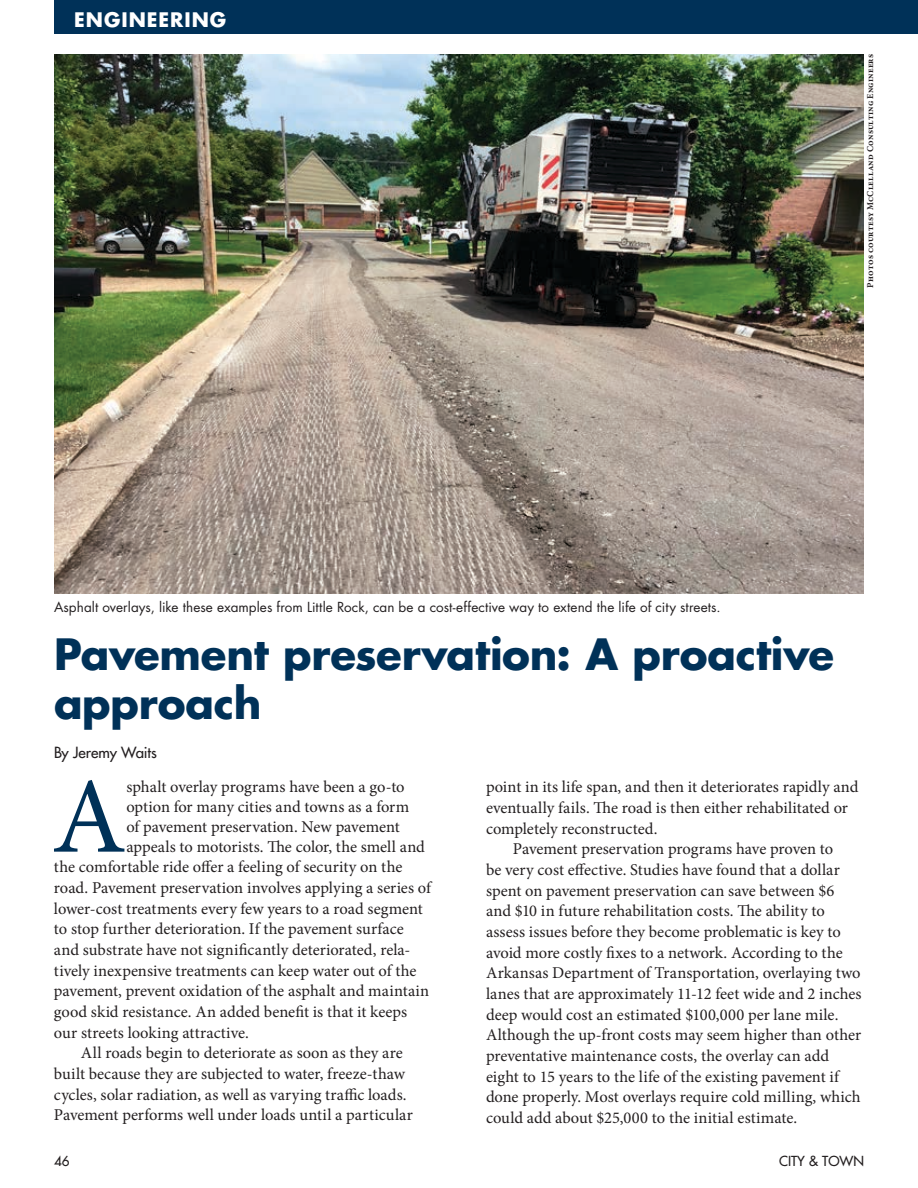
<style>
.page{position:relative;width:918px;height:1188px;background:#fff}
.page>*{position:absolute;margin:0;border:0;box-sizing:border-box;transform-origin:0 0}
.t1{font:107.85px "Minion Pro";color:#003158}
.t2{font:700 42px/48.9px "Futura LT Pro";letter-spacing:-.005em;color:#003158}
.t3{font:700 19.5px "Futura LT Pro";letter-spacing:.05em;color:#fff}
.t4{font:16.5px "Minion Pro";color:#231f20}
.t5{font:500 15px "Futura LT Pro";letter-spacing:-.015em;color:#231f20}
.t6{font:13.5px "Futura LT Pro";letter-spacing:.005em;color:#231f20}
.t7{font:500 13.5px "Futura LT Pro";color:#231f20}
.t8{font:700 9px "Minion Pro";letter-spacing:.02em;color:#231f20}
</style>
<div class="page">
<div style="left:54px;top:0;width:864px;height:34px;background:#003158"></div>
<img style="left:54px;top:54px;width:810px;height:540px">
<p class="t3" style="left:74px;top:5px;width:154px">ENGINEERING</p>
<p class="t6" style="left:54px;top:598px;width:668px">Asphalt overlays, like these examples from Little Rock, can be a cost-effective way to extend the life of city streets.</p>
<p class="t8" style="left:864px;top:288px;width:235px;rotate:-90deg">Photos courtesy McClelland Consulting Engineers</p>
<h2 class="t2" style="left:54px;top:629px;width:782px">Pavement preservation: A proactive approach</h2>
<p class="t5" style="left:54px;top:741px;width:104px">By Jeremy Waits</p>
<h1 class="t1" style="left:52px;top:745px;width:76px">A</h1>
<p class="t4" style="left:126px;top:776px;width:280px">sphalt overlay programs have been a go-to</p>
<p class="t4" style="left:486px;top:776px;width:374px">point in its life span, and then it deteriorates rapidly and</p>
<p class="t4" style="left:486px;top:797px;width:364px">eventually fails. The road is then either rehabilitated or</p>
<p class="t4" style="left:486px;top:817px;width:173px">completely reconstructed.</p>
<p class="t4" style="left:513px;top:838px;width:322px">Pavement preservation programs have proven to</p>
<p class="t4" style="left:486px;top:859px;width:356px">be very cost effective. Studies have found that a dollar</p>
<p class="t4" style="left:486px;top:879px;width:350px">spent on pavement preservation can save between $6</p>
<p class="t4" style="left:486px;top:900px;width:340px">and $10 in future rehabilitation costs. The ability to</p>
<p class="t4" style="left:486px;top:921px;width:356px">assess issues before they become problematic is key to</p>
<p class="t4" style="left:486px;top:941px;width:358px">avoid more costly fixes to a network. According to the</p>
<p class="t4" style="left:486px;top:962px;width:376px">Arkansas Department of Transportation, overlaying two</p>
<p class="t4" style="left:486px;top:983px;width:377px">lanes that are approximately 11-12 feet wide and 2 inches</p>
<p class="t4" style="left:486px;top:1003px;width:354px">deep would cost an estimated $100,000 per lane mile.</p>
<p class="t4" style="left:486px;top:1024px;width:377px">Although the up-front costs may seem higher than other</p>
<p class="t4" style="left:486px;top:1045px;width:345px">preventative maintenance costs, the overlay can add</p>
<p class="t4" style="left:486px;top:1065px;width:355px">eight to 15 years to the life of the existing pavement if</p>
<p class="t4" style="left:486px;top:1086px;width:376px">done properly. Most overlays require cold milling, which</p>
<p class="t4" style="left:486px;top:1107px;width:313px">could add about $25,000 to the initial estimate.</p>
<p class="t4" style="left:126px;top:796px;width:284px">option for many cities and towns as a form</p>
<p class="t4" style="left:126px;top:816px;width:275px">of pavement preservation. New pavement</p>
<p class="t4" style="left:126px;top:835px;width:300px">appeals to motorists. The color, the smell and</p>
<p class="t4" style="left:54px;top:856px;width:350px">the comfortable ride offer a feeling of security on the</p>
<p class="t4" style="left:54px;top:877px;width:379px">road. Pavement preservation involves applying a series of</p>
<p class="t4" style="left:54px;top:897px;width:370px">lower-cost treatments every few years to a road segment</p>
<p class="t4" style="left:54px;top:918px;width:351px">to stop further deterioration. If the pavement surface</p>
<p class="t4" style="left:54px;top:939px;width:358px">and substrate have not significantly deteriorated, rela-</p>
<p class="t4" style="left:54px;top:959px;width:364px">tively inexpensive treatments can keep water out of the</p>
<p class="t4" style="left:54px;top:980px;width:377px">pavement, prevent oxidation of the asphalt and maintain</p>
<p class="t4" style="left:54px;top:1001px;width:355px">good skid resistance. An added benefit is that it keeps</p>
<p class="t4" style="left:54px;top:1021px;width:196px">our streets looking attractive.</p>
<p class="t4" style="left:81px;top:1042px;width:323px">All roads begin to deteriorate as soon as they are</p>
<p class="t4" style="left:54px;top:1063px;width:353px">built because they are subjected to water, freeze-thaw</p>
<p class="t4" style="left:54px;top:1083px;width:354px">cycles, solar radiation, as well as varying traffic loads.</p>
<p class="t4" style="left:54px;top:1104px;width:360px">Pavement performs well under loads until a particular</p>
<p class="t7" style="left:54px;top:1151px;width:17px">46</p>
<p class="t7" style="left:779px;top:1151px;width:86px">CITY &amp; TOWN</p>
</div>
